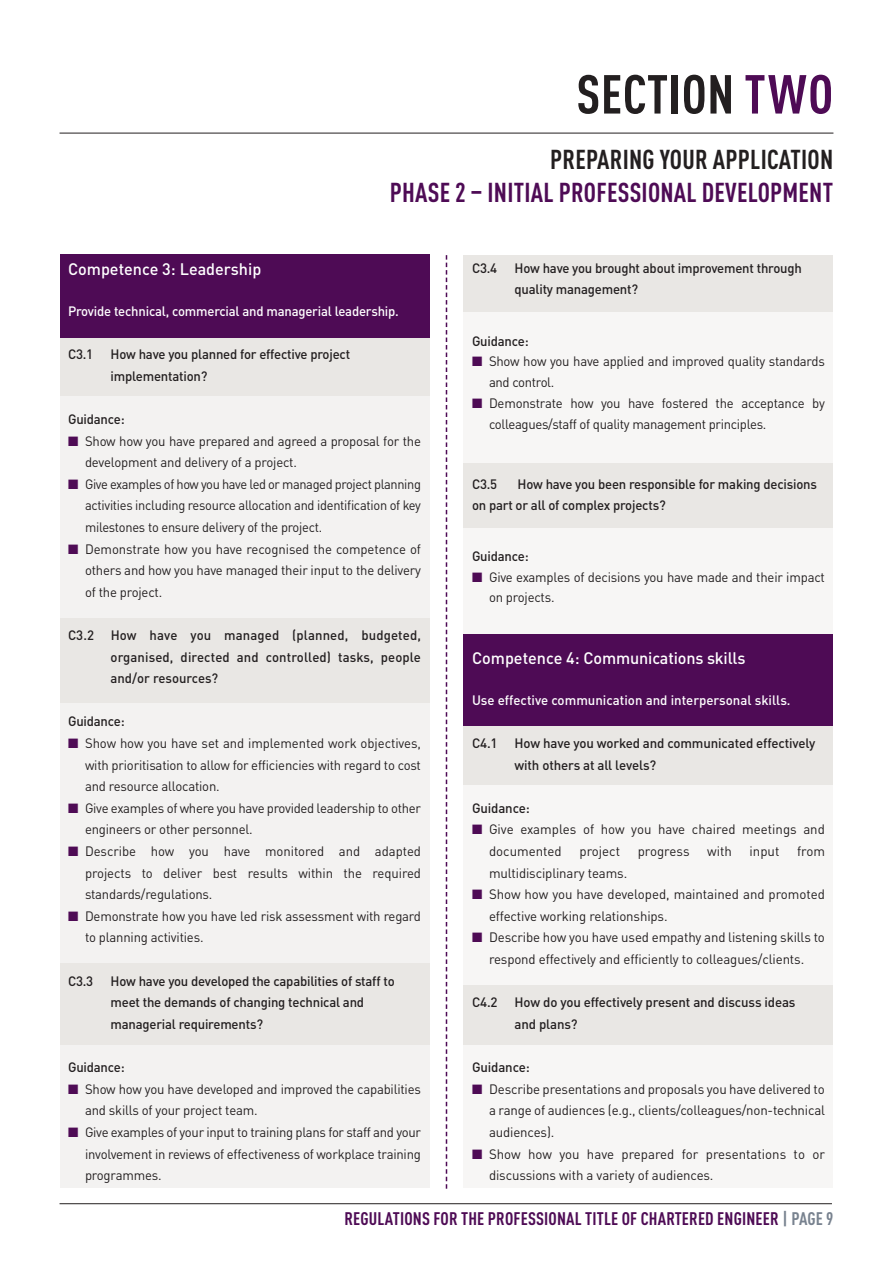
<style>
.page{position:relative;width:893px;height:1263px;background:#fff}
.page>*{position:absolute;margin:0;border:0;box-sizing:border-box;transform-origin:0 0}
.t1{font:700 condensed 54px "DINOT";letter-spacing:.01em;color:#231f20}
.t2{font:700 condensed 27px "DINOT";letter-spacing:.01em;color:#4e0b55}
.t3{font:700 condensed 27px "DINOT";letter-spacing:.01em;color:#231f20}
.t4{font:700 condensed 18px "DINOT";letter-spacing:.01em;color:#4e0b55}
.t5{font:500 16.5px "DINOT";color:#fff}
.t6{font:13.5px/21.6px "DINOT";letter-spacing:-.015em;color:#231f20}
.t7{font:500 13.5px/21.6px "DINOT";letter-spacing:-.015em;color:#231f20}
.t8{font:13.5px/21.6px "DINOT";letter-spacing:-.015em;color:#231f20;text-align:justify;scale:.95 1}
.t9{font:500 13.5px "DINOT";letter-spacing:-.015em;color:#fff}
.s1{color:#4e0b55}
.s2{color:#78828f}
</style>
<div class="page">
<div style="left:60px;top:255px;width:369px;height:933px;background:#f3f2f1"></div>
<div style="left:60px;top:332px;width:369px;height:64px;background:#e9e7e4"></div>
<div style="left:60px;top:254px;width:369px;height:84px;background:#4e0b55"></div>
<div style="left:60px;top:618px;width:369px;height:84px;background:#e9e7e4"></div>
<div style="left:60px;top:963px;width:369px;height:82px;background:#e9e7e4"></div>
<div style="left:463px;top:255px;width:370px;height:933px;background:#f7f6f5"></div>
<div style="left:463px;top:255px;width:370px;height:57px;background:#e9e7e4"></div>
<div style="left:463px;top:463px;width:370px;height:65px;background:#e9e7e4"></div>
<div style="left:463px;top:720px;width:370px;height:65px;background:#e9e7e4"></div>
<div style="left:463px;top:985px;width:370px;height:59px;background:#e9e7e4"></div>
<div style="left:463px;top:634px;width:370px;height:92px;background:#4e0b55"></div>
<hr style="left:60px;top:1203px;width:772px;height:1px;background:#231f20">
<svg style="left:446px;top:255px;width:1px;height:934px"></svg>
<hr style="left:60px;top:133px;width:773px;height:1px;background:#231f20">
<h1 class="t1" style="left:576px;top:75px;width:258px">SECTION <span class="s1">TWO</span></h1>
<h2 class="t3" style="left:550px;top:150px;width:285px">PREPARING YOUR APPLICATION</h2>
<h2 class="t2" style="left:390px;top:182px;width:445px">PHASE 2 – INITIAL PROFESSIONAL DEVELOPMENT</h2>
<p class="t7" style="left:472px;top:259px;width:27px">C3.4</p>
<p class="t7" style="left:514px;top:259px;width:289px">How have you brought about improvement through quality management?</p>
<p class="t7" style="left:472px;top:331px;width:58px">Guidance:</p>
<p class="t6" style="left:489px;top:353px;width:337px;line-height:20.7px;text-indent:-17px"><span class="s1">■</span> Show how you have applied and improved quality standards and control.</p>
<p class="t6" style="left:489px;top:394px;width:337px;line-height:20.7px;text-indent:-17px"><span class="s1">■</span> Demonstrate how you have fostered the acceptance by colleagues/staff of quality management principles.</p>
<p class="t5" style="left:68px;top:263px;width:195px">Competence 3: Leadership</p>
<p class="t9" style="left:68px;top:306px;width:332px">Provide technical, commercial and managerial leadership.</p>
<p class="t7" style="left:68px;top:345px;width:27px">C3.1</p>
<p class="t7" style="left:111px;top:345px;width:241px">How have you planned for effective project implementation?</p>
<p class="t7" style="left:68px;top:410px;width:58px">Guidance:</p>
<p class="t6" style="left:85px;top:431px;width:337px;text-indent:-17px"><span class="s1">■</span> Show how you have prepared and agreed a proposal for the development and delivery of a project.</p>
<p class="t8" style="left:85px;top:475px;width:355px;text-indent:-17px"><span class="s1">■</span> Give examples of how you have led or managed project planning activities including resource allocation and identification of key milestones to ensure delivery of the project.</p>
<p class="t6" style="left:85px;top:539px;width:337px;text-align:justify;text-indent:-17px"><span class="s1">■</span> Demonstrate how you have recognised the competence of others and how you have managed their input to the delivery of the project.</p>
<p class="t7" style="left:111px;top:626px;width:312px;text-align:justify;text-indent:-43px">C3.2 How have you managed (planned, budgeted, organised, directed and controlled) tasks, people and/or resources?</p>
<p class="t7" style="left:68px;top:712px;width:58px">Guidance:</p>
<p class="t6" style="left:85px;top:734px;width:337px;text-align:justify;text-indent:-17px"><span class="s1">■</span> Show how you have set and implemented work objectives, with prioritisation to allow for efficiencies with regard to cost and resource allocation.</p>
<p class="t6" style="left:85px;top:799px;width:337px;text-indent:-17px"><span class="s1">■</span> Give examples of where you have provided leadership to other engineers or other personnel.</p>
<p class="t6" style="left:85px;top:842px;width:338px;text-align:justify;text-indent:-17px"><span class="s1">■</span> Describe how you have monitored and adapted projects to deliver best results within the required standards/regulations.</p>
<p class="t6" style="left:85px;top:907px;width:337px;text-indent:-17px"><span class="s1">■</span> Demonstrate how you have led risk assessment with regard to planning activities.</p>
<p class="t7" style="left:68px;top:971px;width:27px">C3.3</p>
<p class="t7" style="left:111px;top:971px;width:286px">How have you developed the capabilities of staff to meet the demands of changing technical and managerial requirements?</p>
<p class="t7" style="left:68px;top:1058px;width:58px">Guidance:</p>
<p class="t6" style="left:85px;top:1079px;width:337px;text-indent:-17px"><span class="s1">■</span> Show how you have developed and improved the capabilities and skills of your project team.</p>
<p class="t6" style="left:85px;top:1123px;width:337px;text-align:justify;text-indent:-17px"><span class="s1">■</span> Give examples of your input to training plans for staff and your involvement in reviews of effectiveness of workplace training programmes.</p>
<p class="t7" style="left:472px;top:475px;width:27px">C3.5</p>
<p class="t7" style="left:472px;top:476px;width:346px;line-height:20.1px;text-indent:45px">How have you been responsible for making decisions on part or all of complex projects?</p>
<p class="t7" style="left:472px;top:547px;width:58px">Guidance:</p>
<p class="t6" style="left:489px;top:568px;width:337px;line-height:20.7px;text-indent:-17px"><span class="s1">■</span> Give examples of decisions you have made and their impact on projects.</p>
<p class="t5" style="left:472px;top:652px;width:275px">Competence 4: Communications skills</p>
<p class="t9" style="left:472px;top:695px;width:320px">Use effective communication and interpersonal skills.</p>
<p class="t7" style="left:514px;top:734px;width:302px;text-indent:-43px">C4.1 How have you worked and communicated effectively with others at all levels?</p>
<p class="t7" style="left:472px;top:799px;width:59px">Guidance:</p>
<p class="t6" style="left:489px;top:820px;width:337px;text-indent:-17px"><span class="s1">■</span> Give examples of how you have chaired meetings and documented</p>
<p class="t6" style="left:579px;top:842px;width:42px">project</p>
<p class="t6" style="left:638px;top:842px;width:53px">progress</p>
<p class="t6" style="left:707px;top:842px;width:26px">with</p>
<p class="t6" style="left:750px;top:842px;width:31px">input</p>
<p class="t6" style="left:797px;top:842px;width:29px">from</p>
<p class="t6" style="left:489px;top:863px;width:140px">multidisciplinary teams.</p>
<p class="t6" style="left:489px;top:885px;width:337px;text-indent:-17px"><span class="s1">■</span> Show how you have developed, maintained and promoted effective working relationships.</p>
<p class="t6" style="left:472px;top:928px;width:354px;text-align:center"><span class="s1">■</span> Describe how you have used empathy and listening skills to respond effectively and efficiently to colleagues/clients.</p>
<p class="t7" style="left:514px;top:993px;width:282px;text-indent:-43px">C4.2 How do you effectively present and discuss ideas and plans?</p>
<p class="t7" style="left:472px;top:1058px;width:59px">Guidance:</p>
<p class="t6" style="left:489px;top:1079px;width:337px;text-align:justify;text-indent:-17px"><span class="s1">■</span> Describe presentations and proposals you have delivered to a range of audiences (e.g., clients/colleagues/non-technical audiences).</p>
<p class="t6" style="left:489px;top:1144px;width:337px;text-indent:-17px"><span class="s1">■</span> Show how you have prepared for presentations to or discussions with a variety of audiences.</p>
<h3 class="t4" style="left:344px;top:1212px;width:491px">REGULATIONS FOR THE PROFESSIONAL TITLE OF CHARTERED ENGINEER <span class="s2">| PAGE 9</span></h3>
</div>
